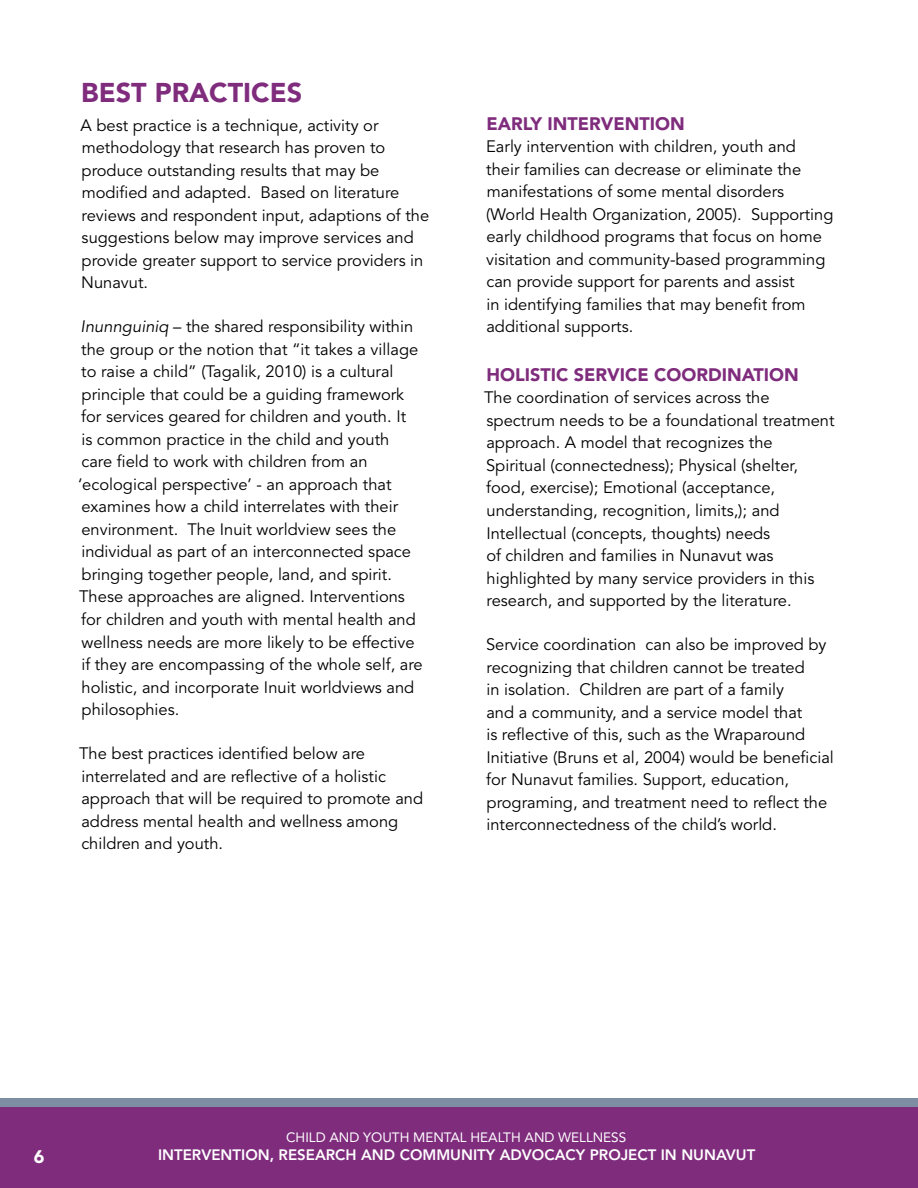
<style>
.page{position:relative;width:918px;height:1188px;background:#fff}
.page>*{position:absolute;margin:0;border:0;box-sizing:border-box;transform-origin:0 0}
.t1{font:900 27px "Avenir";color:#7f2c7d}
.t2{font:900 18px "Avenir";color:#7f2c7d}
.t3{font:900 18px "Avenir";color:#fff}
.t4{font:16.5px/22.5px "Avenir";color:#000}
.t5{font:800 15px "Avenir";color:#fff}
.t6{font:13.5px "Avenir";color:#fff}
.s1{font-style:italic}
</style>
<div class="page">
<div style="left:0;top:1107px;width:918px;height:81px;background:#7f2c7d"></div>
<div style="left:0;top:1098px;width:918px;height:9px;background:#7e8ea2"></div>
<h1 class="t1" style="left:81px;top:76px;width:17px">BES</h1>
<h1 class="t1" style="left:131px;top:76px;width:155px">T PRACTICES</h1>
<p class="t4" style="left:81px;top:114px;width:350px">A best practice is a technique, activity or methodology that research has proven to produce outstanding results that may be modified and adapted. Based on literature reviews and respondent input, adaptions of the suggestions below may improve services and provide greater support to service providers in Nunavut.</p>
<p class="t4" style="left:78px;top:316px;width:346px"><span class="s1">Inunnguiniq</span> – the shared responsibility within the group or the notion that “it takes a village to raise a child” (Tagalik, 2010) is a cultural principle that could be a guiding framework for services geared for children and youth. It<br>is common practice in the child and youth<br>care field to work with children from an ‘ecological perspective’ - an approach that examines how a child interrelates with their environment. The Inuit worldview sees the individual as part of an interconnected space bringing together people, land, and spirit.<br>These approaches are aligned. Interventions for children and youth with mental health and wellness needs are more likely to be effective if they are encompassing of the whole self, are holistic, and incorporate Inuit worldviews and philosophies.</p>
<p class="t4" style="left:79px;top:743px;width:346px">The best practices identified below are interrelated and are reflective of a holistic approach that will be required to promote and address mental health and wellness among children and youth.</p>
<p class="t2" style="left:486px;top:113px;width:200px">EARLY INTERVENTION</p>
<p class="t4" style="left:486px;top:136px;width:349px">Early intervention with children, youth and<br>their families can decrease or eliminate the manifestations of some mental disorders (World Health Organization, 2005). Supporting early childhood programs that focus on home visitation and community-based programming can provide support for parents and assist<br>in identifying families that may benefit from additional supports.</p>
<p class="t2" style="left:487px;top:364px;width:65px">HOLISTIC</p>
<p class="t2" style="left:574px;top:364px;width:226px">SERVICE COORDI NATION</p>
<p class="t4" style="left:484px;top:387px;width:352px">The coordination of services across the spectrum needs to be a foundational treatment approach. A model that recognizes the<br>Spiritual (connectedness); Physical (shelter, food, exercise); Emotional (acceptance, understanding, recognition, limits,); and Intellectual (concepts, thoughts) needs<br>of children and families in Nunavut was highlighted by many service providers in this research, and supported by the literature.</p>
<p class="t4" style="left:486px;top:634px;width:349px">Service coordination can also be improved by recognizing that children cannot be treated<br>in isolation. Children are part of a family<br>and a community, and a service model that<br>is reflective of this, such as the Wraparound Initiative (Bruns et al, 2004) would be beneficial for Nunavut families. Support, education, programing, and treatment need to reflect the interconnectedness of the child’s world.</p>
<p class="t3" style="left:34px;top:1146px;width:12px">6</p>
<p class="t6" style="left:286px;top:1130px;width:342px">CHILD AND YOUTH MENTAL HEALTH AND WELLNESS</p>
<p class="t5" style="left:158px;top:1146px;width:599px">INTERVENTION, RESEARCH AND COMMUNITY ADVOCACY PROJECT IN NUNAVUT</p>
</div>
